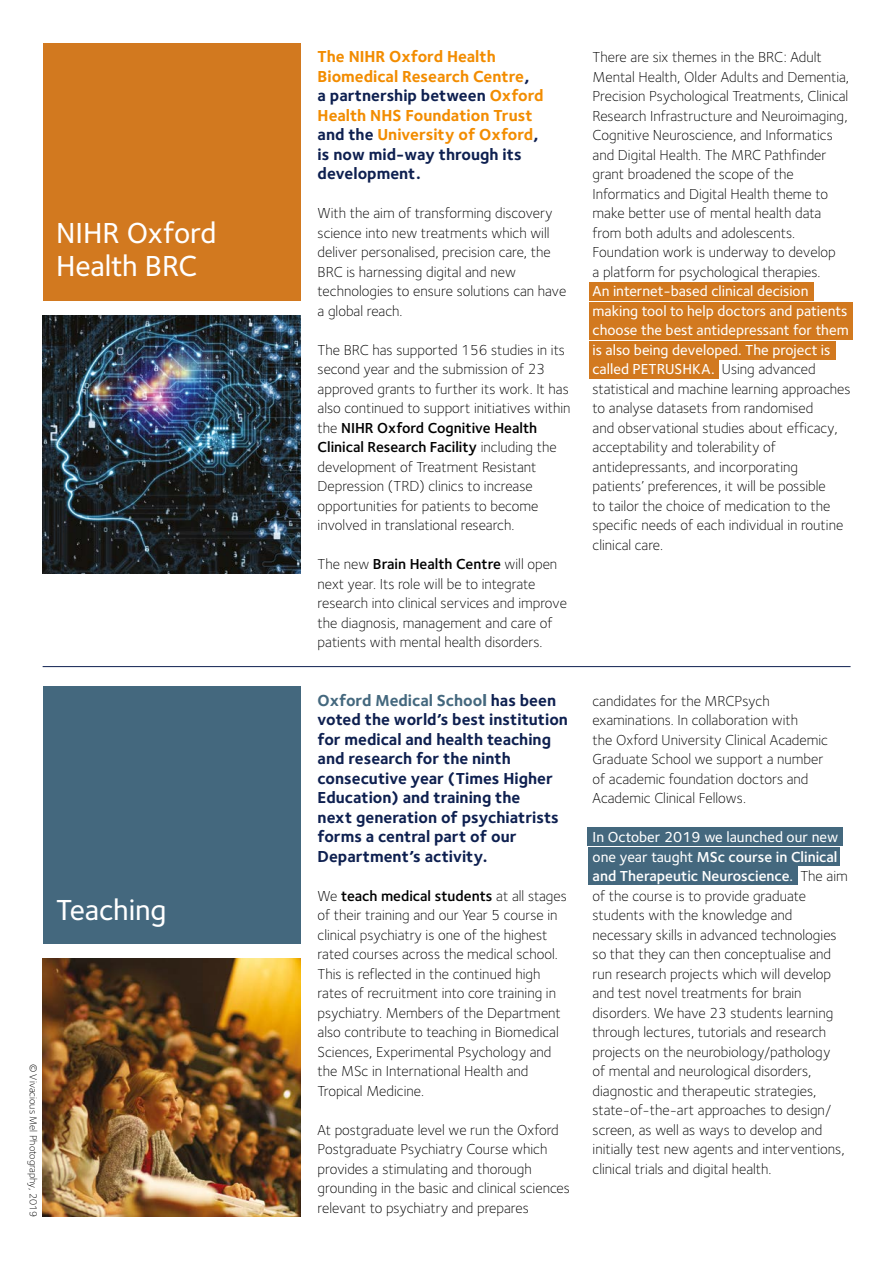
<style>
.page{position:relative;width:893px;height:1263px;background:#fff}
.page>*{position:absolute;margin:0;border:0;box-sizing:border-box;transform-origin:0 0}
.t1{font:500 30px/33px "Foundry Sterling";letter-spacing:-.005em;color:#fff}
.t2{font:700 16.5px/19.5px "Foundry Sterling";color:#0e2050}
.t3{font:700 16.5px/19.5px "Foundry Sterling";color:#f28c00}
.t4{font:300 15px/19.5px "Foundry Sterling";color:#000}
.t5{font:300 10.5px "Foundry Sterling";color:#000}
.s1{color:#0e2050}
.s2{font-weight:600}
.s3{color:#44687e}
.s4{font-weight:800;color:#44687e}
.s5{font-weight:500;color:#fff}
.s6{font-weight:600;color:#fff}
</style>
<div class="page">
<div style="left:588px;top:828px;width:255px;height:18px;background:#44687e"></div>
<div style="left:588px;top:847px;width:251px;height:18px;background:#44687e"></div>
<div style="left:588px;top:867px;width:209px;height:18px;background:#44687e"></div>
<div style="left:589px;top:283px;width:225px;height:18px;background:#d2791f"></div>
<div style="left:589px;top:302px;width:264px;height:18px;background:#d2791f"></div>
<div style="left:589px;top:322px;width:264px;height:18px;background:#d2791f"></div>
<div style="left:589px;top:341px;width:247px;height:18px;background:#d2791f"></div>
<div style="left:589px;top:361px;width:130px;height:18px;background:#d2791f"></div>
<div style="left:43px;top:43px;width:258px;height:257px;background:#d2791f"></div>
<div style="left:43px;top:686px;width:258px;height:258px;background:#44687e"></div>
<img style="left:43px;top:959px;width:258px;height:258px">
<img style="left:43px;top:315px;width:258px;height:258px">
<hr style="left:43px;top:666px;width:808px;height:1px;background:#0e2050">
<p class="t1" style="left:56px;top:216px;width:162px">NIHR Oxford<br>Health BRC</p>
<p class="t1" style="left:56px;top:893px;width:112px">Teaching</p>
<p class="t5" style="left:39px;top:1063px;width:155px;rotate:90deg">© Vivacious Mel Photography, 2019</p>
<p class="t3" style="left:318px;top:46px;width:227px">The NIHR Oxford Health<br>Biomedical Research Centre<span class="s1">,<br>a partnership between</span> Oxford<br>Health NHS Foundation Trust <span class="s1">and the</span> University of Oxford<span class="s1">, is now mid-way through its development.</span></p>
<p class="t4" style="left:318px;top:203px;width:250px">With the aim of transforming discovery science into new treatments which will deliver personalised, precision care, the BRC is harnessing digital and new technologies to ensure solutions can have a global reach.</p>
<p class="t4" style="left:318px;top:340px;width:255px">The BRC has supported 156 studies in its second year and the submission of 23 approved grants to further its work. It has also continued to support initiatives within the <span class="s2">NIHR Oxford Cognitive Health Clinical Research Facility</span> including the development of Treatment Resistant Depression (TRD) clinics to increase opportunities for patients to become involved in translational research.</p>
<p class="t4" style="left:318px;top:554px;width:251px">The new <span class="s2">Brain Health Centre</span> will open next year. Its role will be to integrate research into clinical services and improve the diagnosis, management and care of patients with mental health disorders.</p>
<p class="t2" style="left:318px;top:690px;width:252px"><span class="s3">Oxford Medical Schoo</span><span class="s4">l</span> has been voted the world’s best institution for medical and health teaching and research for the ninth consecutive year (Times Higher<br>Education) and training the<br>next generation of psychiatrists forms a central part of our<br>Department’s activity.</p>
<p class="t4" style="left:318px;top:886px;width:251px">We <span class="s2">teach medical students</span> at all stages of their training and our Year 5 course in clinical psychiatry is one of the highest rated courses across the medical school.<br>This is reflected in the continued high rates of recruitment into core training in psychiatry. Members of the Department also contribute to teaching in Biomedical Sciences, Experimental Psychology and the MSc in International Health and Tropical Medicine.</p>
<p class="t4" style="left:318px;top:1120px;width:254px">At postgraduate level we run the Oxford Postgraduate Psychiatry Course which provides a stimulating and thorough grounding in the basic and clinical sciences relevant to psychiatry and prepares</p>
<p class="t4" style="left:593px;top:47px;width:259px">There are six themes in the BRC: Adult Mental Health, Older Adults and Dementia, Precision Psychological Treatments, Clinical Research Infrastructure and Neuroimaging, Cognitive Neuroscience, and Informatics and Digital Health. The MRC Pathfinder grant broadened the scope of the Informatics and Digital Health theme to make better use of mental health data from both adults and adolescents.<br>Foundation work is underway to develop<br>a platform for psychological therapies.<br><span class="s5">An internet-based clinical decision making tool to help doctors and patients choose the best antidepressant for them is also being developed. The project is called PETRUSHKA.</span> Using advanced statistical and machine learning approaches to analyse datasets from randomised<br>and observational studies about efficacy, acceptability and tolerability of antidepressants, and incorporating patients’ preferences, it will be possible<br>to tailor the choice of medication to the specific needs of each individual in routine clinical care.</p>
<p class="t4" style="left:593px;top:691px;width:237px">candidates for the MRCPsych examinations. In collaboration with<br>the Oxford University Clinical Academic Graduate School we support a number of academic foundation doctors and Academic Clinical Fellows.</p>
<p class="t4" style="left:593px;top:827px;width:257px"><span class="s5">In October 2019 we launched our new one year taught</span> <span class="s6">MSc course in Clinical and Therapeutic Neuroscience</span><span class="s5">.</span> The aim of the course is to provide graduate students with the knowledge and necessary skills in advanced technologies so that they can then conceptualise and run research projects which will develop and test novel treatments for brain disorders. We have 23 students learning through lectures, tutorials and research projects on the neurobiology/pathology<br>of mental and neurological disorders, diagnostic and therapeutic strategies, state-of-the-art approaches to design/ screen, as well as ways to develop and initially test new agents and interventions, clinical trials and digital health.</p>
</div>
